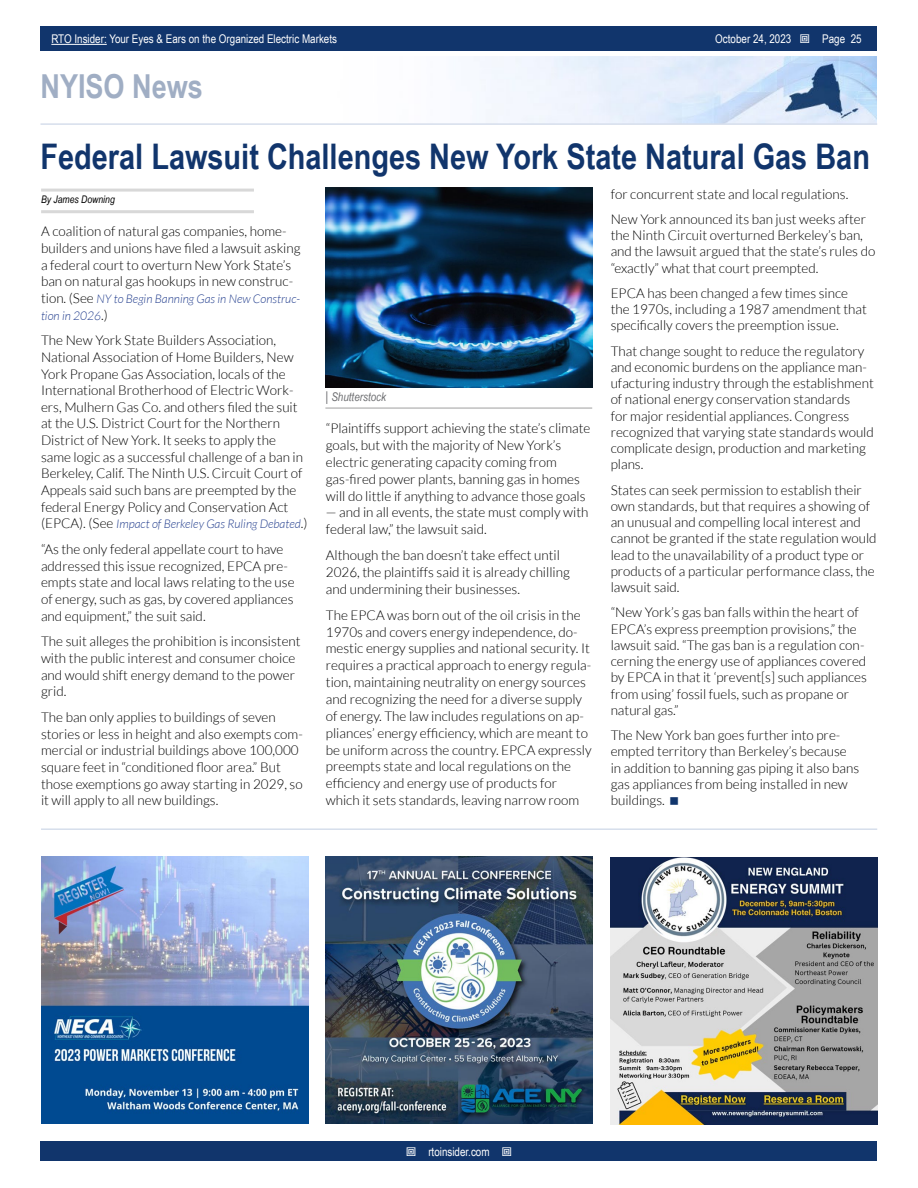
<style>
.page{position:relative;width:918px;height:1188px;background:#fff}
.page>*{position:absolute;margin:0;border:0;box-sizing:border-box;transform-origin:0 0}
.t1{font:700 35.25px "Arial Narrow";color:#11356c}
.t2{font:700 33px "Arial Narrow";color:#a0aec4}
.t3{font:300 13.5px/16.2px "Lato";color:#000}
.t4{font:italic 300 12px/16.6px "Lato";color:#25408f}
.t5{font:12px "Arial Narrow";color:#fff}
.t6{font:italic 12px "Arial Narrow";color:#6d6e71}
.t7{font:italic 10.5px "Arial Narrow";color:#000}
.s1{font-style:normal;font-size:13.5px;color:#000}
.s2{font-style:normal;font-size:13.5px}
</style>
<div class="page">
<div style="left:41px;top:1142px;width:836px;height:19px;background:#11356c"></div>
<div style="left:41px;top:27px;width:836px;height:24px;background:#11356c"></div>
<hr style="left:51px;top:44px;width:56px;height:1px;background:#fff">
<img style="left:474px;top:56px;width:403px;height:67px">
<hr style="left:40px;top:123px;width:837px;height:2px;background:#d6deec">
<hr style="left:41px;top:189px;width:213px;height:3px;background:#d8d8d8">
<hr style="left:41px;top:210px;width:213px;height:3px;background:#d8d8d8">
<hr style="left:41px;top:828px;width:836px;height:2px;background:#d6deec">
<img style="left:610px;top:857px;width:268px;height:267px">
<img style="left:325px;top:856px;width:268px;height:268px">
<img style="left:42px;top:856px;width:267px;height:268px">
<hr style="left:325px;top:407px;width:267px;height:2px;background:#bfbfbf">
<img style="left:325px;top:188px;width:267px;height:200px">
<p class="t5" style="left:51px;top:30px;width:287px">RTO Insider: Your Eyes &amp; Ears on the Organized Electric Markets</p>
<p class="t5" style="left:715px;top:30px;width:78px">October 24, 2023</p>
<p class="t5" style="left:822px;top:30px;width:41px">Page 25</p>
<h2 class="t2" style="left:40px;top:61px;width:164px">NYISO News</h2>
<h1 class="t1" style="left:40px;top:130px;width:831px">Federal Lawsuit Challenges New York State Natural Gas Ban</h1>
<p class="t7" style="left:41px;top:192px;width:75px">By James Downing</p>
<p class="t3" style="left:41px;top:223px;width:261px;line-height:16.6px">A coalition of natural gas companies, home&shy;builders and unions have filed a lawsuit asking a federal court to overturn New York State’s ban on natural gas hookups in new construc-</p>
<p class="t4" style="left:41px;top:291px;width:261px"><span class="s1">tion. (See</span> NY to Begin Banning Gas in New Construc&shy;tion in 2026<span class="s1">.)</span></p>
<p class="t3" style="left:41px;top:332px;width:264px;line-height:16.6px">The New York State Builders Association, National Association of Home Builders, New York Propane Gas Association, locals of the International Brotherhood of Electric Work&shy;ers, Mulhern Gas Co. and others filed the suit at the U.S. District Court for the Northern District of New York. It seeks to apply the same logic as a successful challenge of a ban in Berkeley, Calif. The Ninth U.S. Circuit Court of Appeals said such bans are preempted by the federal Energy Policy and Conservation Act</p>
<p class="t4" style="left:41px;top:516px;width:268px"><span class="s1">(EPCA). (See</span> Impact of Berkeley Gas Ruling Debated<span class="s1">.)</span></p>
<p class="t3" style="left:41px;top:541px;width:255px;line-height:16.6px">“As the only federal appellate court to have addressed this issue recognized, EPCA pre&shy;empts state and local laws relating to the use of energy, such as gas, by covered appliances and equipment,” the suit said.</p>
<p class="t3" style="left:41px;top:633px;width:261px;line-height:16.6px">The suit alleges the prohibition is inconsistent with the public interest and consumer choice and would shift energy demand to the power grid.</p>
<p class="t3" style="left:41px;top:709px;width:263px;line-height:16.6px">The ban only applies to buildings of seven stories or less in height and also exempts com&shy;mercial or industrial buildings above 100,000 square feet in “conditioned floor area.” But those exemptions go away starting in 2029, so it will apply to all new buildings.</p>
<p class="t3" style="left:611px;top:181px;width:257px;line-height:25.2px">for concurrent state and local regulations.<br>New York announced its ban just weeks after</p>
<p class="t3" style="left:611px;top:227px;width:266px">the Ninth Circuit overturned Berkeley’s ban, and the lawsuit argued that the state’s rules do “exactly” what that court preempted.</p>
<p class="t3" style="left:611px;top:285px;width:258px">EPCA has been changed a few times since the 1970s, including a 1987 amendment that specifically covers the preemption issue.</p>
<p class="t3" style="left:611px;top:343px;width:265px">That change sought to reduce the regulatory and economic burdens on the appliance man&shy;ufacturing industry through the establishment of national energy conservation standards<br>for major residential appliances. Congress recognized that varying state standards would complicate design, production and marketing plans.</p>
<p class="t3" style="left:611px;top:482px;width:268px">States can seek permission to establish their own standards, but that requires a showing of an unusual and compelling local interest and cannot be granted if the state regulation would lead to the unavailability of a product type or products of a particular performance class, the lawsuit said.</p>
<p class="t3" style="left:611px;top:605px;width:258px">“New York’s gas ban falls within the heart of EPCA’s express preemption provisions,” the lawsuit said. “The gas ban is a regulation con&shy;cerning the energy use of appliances covered by EPCA in that it ‘prevent[s] such appliances from using’ fossil fuels, such as propane or natural gas.”</p>
<p class="t3" style="left:611px;top:727px;width:250px">The New York ban goes further into pre&shy;empted territory than Berkeley’s because in addition to banning gas piping it also bans gas appliances from being installed in new buildings.</p>
<p class="t6" style="left:325px;top:388px;width:62px"><span class="s2">|</span> Shutterstock</p>
<p class="t3" style="left:326px;top:420px;width:266px;line-height:16.8px">“Plaintiffs support achieving the state’s climate goals, but with the majority of New York’s electric generating capacity coming from gas-fired power plants, banning gas in homes will do little if anything to advance those goals</p>
<p class="t3" style="left:326px;top:504px;width:264px;line-height:16.8px">— and in all events, the state must comply with federal law,” the lawsuit said.</p>
<p class="t3" style="left:326px;top:547px;width:246px;line-height:16.8px">Although the ban doesn’t take effect until<br>2026, the plaintiffs said it is already chilling and undermining their businesses.</p>
<p class="t3" style="left:326px;top:607px;width:267px;line-height:16.8px">The EPCA was born out of the oil crisis in the 1970s and covers energy independence, do&shy;mestic energy supplies and national security. It requires a practical approach to energy regula&shy;tion, maintaining neutrality on energy sources and recognizing the need for a diverse supply of energy. The law includes regulations on ap&shy;pliances’ energy efficiency, which are meant to be uniform across the country. EPCA expressly preempts state and local regulations on the efficiency and energy use of products for which it sets standards, leaving narrow room</p>
<p class="t5" style="left:428px;top:1143px;width:63px">rtoinsider.com</p>
</div>
